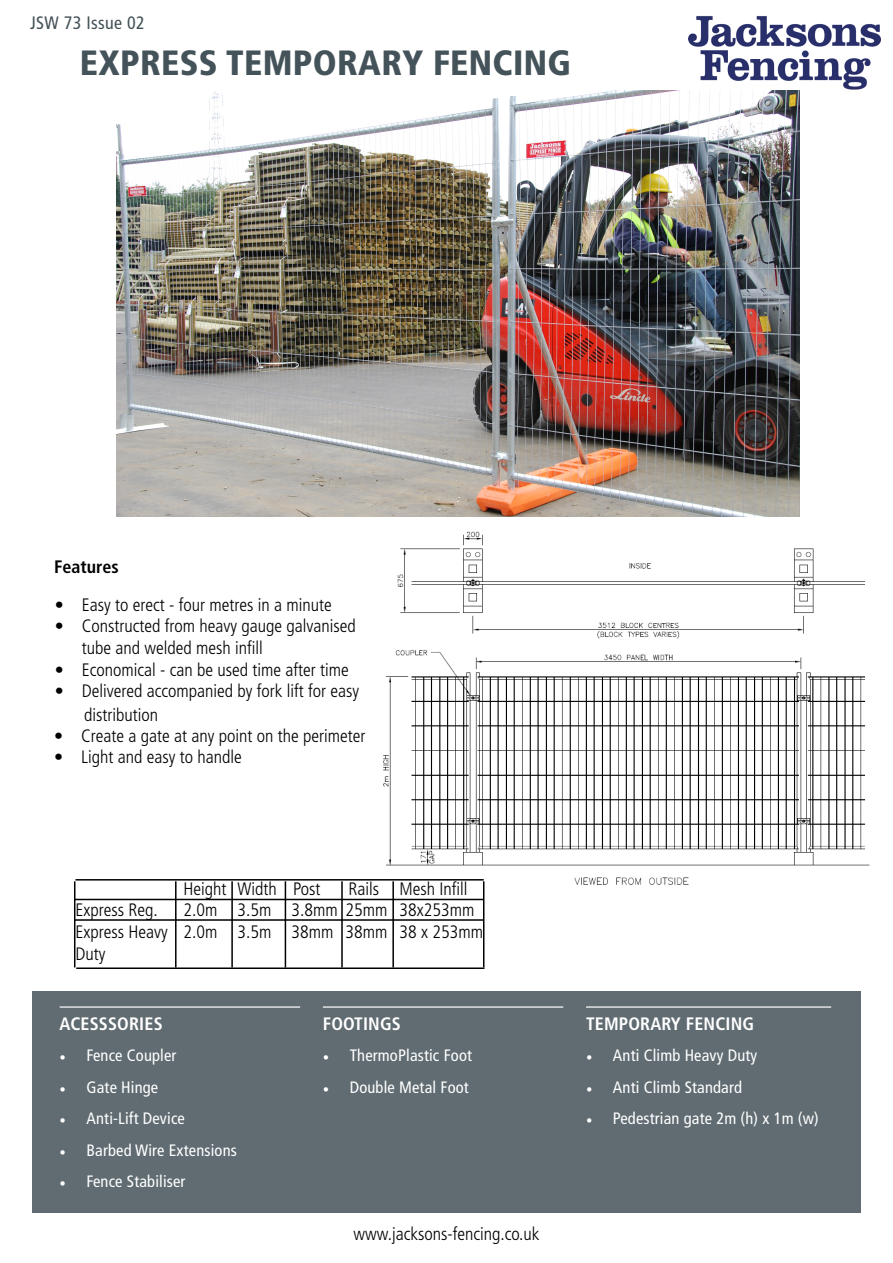
<style>
.page{position:relative;width:893px;height:1263px;background:#fff}
.page>*{position:absolute;margin:0;border:0;box-sizing:border-box;transform-origin:0 0}
.t1{font:900 condensed 35.1px "Frutiger LT Std";letter-spacing:.01em;color:#445259}
.t2{font:300 condensed 18px/21.6px "Frutiger LT Std";color:#000}
.t3{font:700 condensed 18px "Frutiger LT Std";letter-spacing:.01em;color:#fff}
.t4{font:condensed 18px "Frutiger LT Std";letter-spacing:.02em;color:#445258}
.t5{font:700 condensed 18px "Frutiger";color:#000}
.t6{font:condensed 16.5px "Frutiger LT Std";letter-spacing:.01em;color:#fff}
.s1{font-family:"Minion Pro";font-stretch:normal}
</style>
<div class="page">
<img style="left:372px;top:531px;width:498px;height:360px">
<div style="left:32px;top:991px;width:829px;height:222px;background:#606c72"></div>
<hr style="left:60px;top:1006px;width:240px;height:2px;background:#fff">
<hr style="left:323px;top:1006px;width:240px;height:2px;background:#fff">
<hr style="left:586px;top:1006px;width:245px;height:2px;background:#fff">
<hr style="left:231px;top:881px;width:2px;height:86px;background:#000">
<hr style="left:341px;top:881px;width:2px;height:86px;background:#000">
<hr style="left:285px;top:881px;width:1px;height:86px;background:#000">
<hr style="left:483px;top:881px;width:1px;height:86px;background:#000">
<hr style="left:392px;top:881px;width:2px;height:86px;background:#000">
<hr style="left:175px;top:881px;width:2px;height:86px;background:#000">
<hr style="left:74px;top:881px;width:1px;height:86px;background:#000">
<hr style="left:75px;top:879px;width:409px;height:1px;background:#000">
<hr style="left:76px;top:967px;width:408px;height:2px;background:#000">
<hr style="left:75px;top:899px;width:408px;height:1px;background:#000">
<hr style="left:75px;top:919px;width:408px;height:2px;background:#000">
<img style="left:688px;top:16px;width:192px;height:79px">
<img style="left:117px;top:90px;width:682px;height:427px">
<p class="t4" style="left:30px;top:12px;width:116px">JSW 73 Issue 02</p>
<h1 class="t1" style="left:80px;top:42px;width:493px">EXPRESS TEMPORARY FENCING</h1>
<p class="t5" style="left:54px;top:556px;width:66px">Features</p>
<p class="t2" style="left:55px;top:594px;width:278px">• Easy to erect - four metres in a minute</p>
<p class="t2" style="left:82px;top:616px;width:276px;text-indent:-27px">• Constructed from heavy gauge galvanised tube and welded mesh infill</p>
<p class="t2" style="left:55px;top:659px;width:295px">• Economical - can be used time after time</p>
<p class="t2" style="left:84px;top:679px;width:276px;line-height:23.7px;text-indent:-29px">• Delivered accompanied by fork lift for easy distribution</p>
<p class="t2" style="left:54px;top:725px;width:313px">• Create a gate at any point on the perimeter</p>
<p class="t2" style="left:54px;top:747px;width:189px">• Light and easy to handle</p>
<p class="t2" style="left:183px;top:878px;width:138px">Height Width Post</p>
<p class="t2" style="left:348px;top:878px;width:120px">Rails Mesh Infill</p>
<p class="t2" style="left:75px;top:900px;width:409px;text-indent:108px">2.0m 3.5m 3.8mm 25mm 38x253mm<br>Express Heavy 2.0m 3.5m 38mm 38mm 38 x 253mm<br>Duty</p>
<p class="t2" style="left:75px;top:900px;width:84px">Express Reg.</p>
<p class="t3" style="left:60px;top:1013px;width:105px">ACESSSORIES</p>
<p class="t6" style="left:60px;top:1046px;width:118px"><span class="s1">•</span> Fence Coupler</p>
<p class="t6" style="left:60px;top:1077px;width:100px"><span class="s1">•</span> Gate Hinge</p>
<p class="t6" style="left:60px;top:1109px;width:127px"><span class="s1">•</span> Anti-Lift Device</p>
<p class="t6" style="left:60px;top:1140px;width:179px"><span class="s1">•</span> Barbed Wire Extensions</p>
<p class="t6" style="left:60px;top:1172px;width:127px"><span class="s1">•</span> Fence Stabiliser</p>
<p class="t3" style="left:323px;top:1013px;width:80px">FOOTINGS</p>
<p class="t6" style="left:323px;top:1046px;width:151px"><span class="s1">•</span> ThermoPlastic Foot</p>
<p class="t6" style="left:323px;top:1077px;width:147px"><span class="s1">•</span> Double Metal Foot</p>
<p class="t2" style="left:354px;top:1223px;width:187px">www.jacksons-fencing.co.uk</p>
<p class="t3" style="left:586px;top:1013px;width:170px">TEMPORARY FENCING</p>
<p class="t6" style="left:586px;top:1046px;width:173px"><span class="s1">•</span> Anti Climb Heavy Duty</p>
<p class="t6" style="left:586px;top:1077px;width:158px"><span class="s1">•</span> Anti Climb Standard</p>
<p class="t6" style="left:586px;top:1109px;width:234px"><span class="s1">•</span> Pedestrian gate 2m (h) x 1m (w)</p>
</div>
